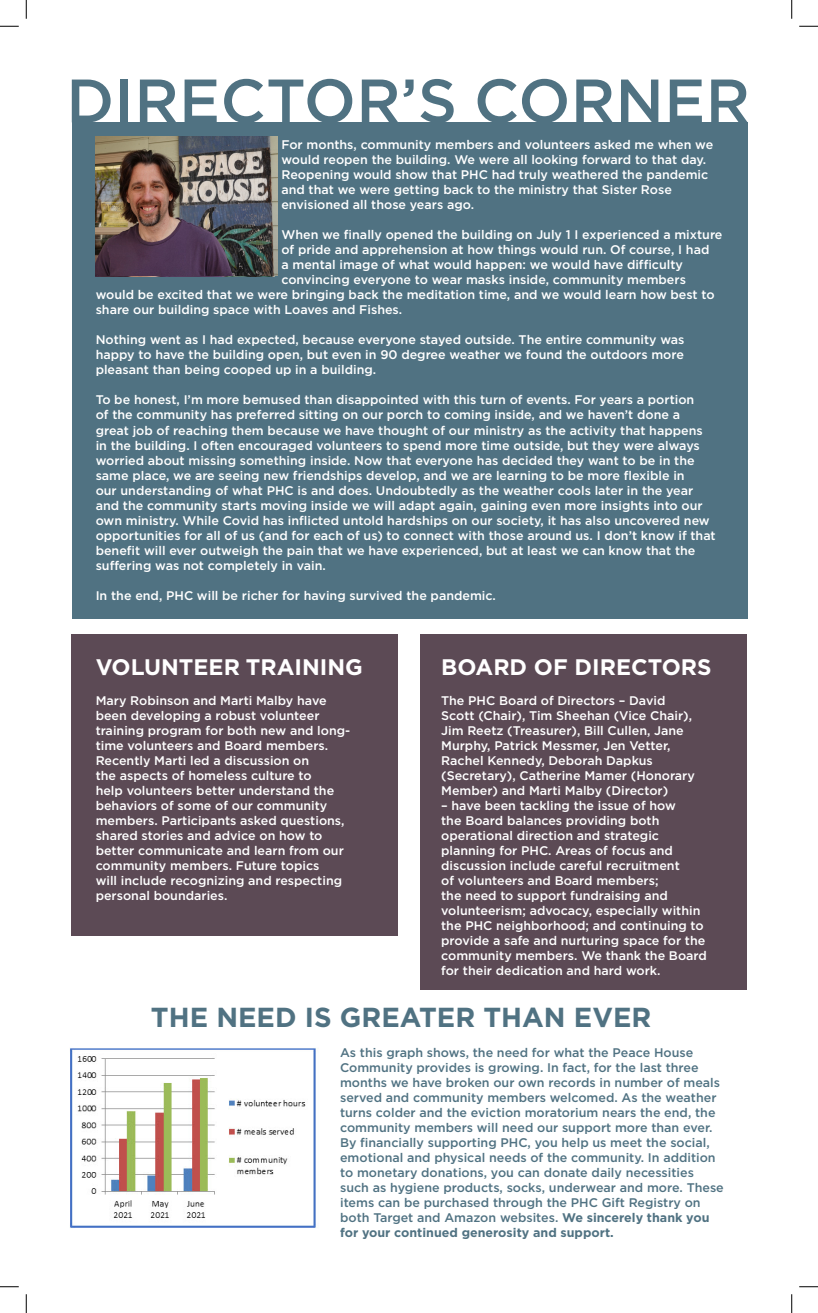
<style>
.page{position:relative;width:818px;height:1313px;background:#fff}
.page>*{position:absolute;margin:0;border:0;box-sizing:border-box;transform-origin:0 0}
.t1{font:500 61.25px "Gotham";letter-spacing:.005em;color:#507282}
.t2{font:700 27.5px "Gotham";color:#507282}
.t3{font:700 22.5px "Gotham";color:#fff}
.t4{font:500 12.5px/15px "Gotham";color:#fff}
.t5{font:500 12.5px/15px "Gotham";color:#507282}
.s1{font-weight:700}
</style>
<div class="page">
<div style="left:71px;top:634px;width:327px;height:301px;background:#5c4a55"></div>
<div style="left:72px;top:122px;width:675px;height:496px;background:#507282"></div>
<div style="left:420px;top:634px;width:326px;height:355px;background:#5c4a55"></div>
<img style="left:70px;top:1048px;width:246px;height:180px">
<img style="left:96px;top:136px;width:181px;height:139px">
<svg style="left:0;top:25px;width:19px;height:2px"></svg>
<svg style="left:799px;top:25px;width:19px;height:2px"></svg>
<svg style="left:0;top:1286px;width:19px;height:1px"></svg>
<svg style="left:799px;top:1286px;width:19px;height:1px"></svg>
<svg style="left:25px;top:0;width:2px;height:19px"></svg>
<svg style="left:25px;top:1294px;width:2px;height:18px"></svg>
<svg style="left:791px;top:0;width:1px;height:19px"></svg>
<svg style="left:791px;top:1294px;width:1px;height:18px"></svg>
<h1 class="t1" style="left:66px;top:66px;width:498px">DIRECTOR’S Corner</h1>
<p class="t4" style="left:281px;top:137px;width:433px">For months, community members and volunteers asked me when we would reopen the building. We were all looking forward to that day.<br>Reopening would show that PHC had truly weathered the pandemic and that we were getting back to the ministry that Sister Rose envisioned all those years ago.</p>
<p class="t4" style="left:281px;top:227px;width:442px">When we finally opened the building on July 1 I experienced a mixture</p>
<p class="t4" style="left:281px;top:242px;width:429px">of pride and apprehension at how things would run. Of course, I had</p>
<p class="t4" style="left:281px;top:257px;width:403px">a mental image of what would happen: we would have difficulty</p>
<p class="t4" style="left:281px;top:272px;width:406px">convincing everyone to wear masks inside, community members</p>
<p class="t4" style="left:96px;top:287px;width:620px">would be excited that we were bringing back the meditation time, and we would learn how best to</p>
<p class="t4" style="left:96px;top:302px;width:308px">share our building space with Loaves and Fishes.</p>
<p class="t4" style="left:96px;top:332px;width:590px;text-align:justify">Nothing went as I had expected, because everyone stayed outside. The entire community was happy to have the building open, but even in 90 degree weather we found the outdoors more pleasant than being cooped up in a building.</p>
<p class="t4" style="left:96px;top:392px;width:621px">To be honest, I’m more bemused than disappointed with this turn of events. For years a portion<br>of the community has preferred sitting on our porch to coming inside, and we haven’t done a great job of reaching them because we have thought of our ministry as the activity that happens in the building. I often encouraged volunteers to spend more time outside, but they were always worried about missing something inside. Now that everyone has decided they want to be in the same place, we are seeing new friendships develop, and we are learning to be more flexible in<br>our understanding of what PHC is and does. Undoubtedly as the weather cools later in the year and the community starts moving inside we will adapt again, gaining even more insights into our own ministry. While Covid has inflicted untold hardships on our society, it has also uncovered new opportunities for all of us (and for each of us) to connect with those around us. I don’t know if that benefit will ever outweigh the pain that we have experienced, but at least we can know that the suffering was not completely in vain.</p>
<p class="t4" style="left:96px;top:587px;width:402px">In the end, PHC will be richer for having survived the pandemic.</p>
<h3 class="t3" style="left:96px;top:651px;width:268px">VOLUNTEER TRAINING</h3>
<p class="t4" style="left:96px;top:692px;width:256px">Mary Robinson and Marti Malby have been developing a robust volunteer training program for both new and long&shy;time volunteers and Board members.<br>Recently Marti led a discussion on<br>the aspects of homeless culture to<br>help volunteers better understand the behaviors of some of our community members. Participants asked questions, shared stories and advice on how to better communicate and learn from our community members. Future topics<br>will include recognizing and respecting personal boundaries.</p>
<h3 class="t3" style="left:441px;top:651px;width:272px">BOARD OF DIRECTORS</h3>
<p class="t4" style="left:441px;top:692px;width:255px">The PHC Board of Directors – David Scott (Chair), Tim Sheehan (Vice Chair), Jim Reetz (Treasurer), Bill Cullen, Jane Murphy, Patrick Messmer, Jen Vetter, Rachel Kennedy, Deborah Dapkus (Secretary), Catherine Mamer (Honorary Member) and Marti Malby (Director)</p>
<p class="t4" style="left:441px;top:797px;width:267px">– have been tackling the issue of how<br>the Board balances providing both operational direction and strategic planning for PHC. Areas of focus and discussion include careful recruitment<br>of volunteers and Board members;<br>the need to support fundraising and volunteerism; advocacy, especially within the PHC neighborhood; and continuing to provide a safe and nurturing space for the community members. We thank the Board for their dedication and hard work.</p>
<h2 class="t2" style="left:151px;top:999px;width:502px">THE NEED IS GREATER THAN EVER</h2>
<p class="t5" style="left:340px;top:1044px;width:385px">As this graph shows, the need for what the Peace House Community provides is growing. In fact, for the last three months we have broken our own records in number of meals served and community members welcomed. As the weather turns colder and the eviction moratorium nears the end, the community members will need our support more than ever.<br>By financially supporting PHC, you help us meet the social, emotional and physical needs of the community. In addition to monetary donations, you can donate daily necessities such as hygiene products, socks, underwear and more. These items can be purchased through the PHC Gift Registry on both Target and Amazon websites. <span class="s1">We sincerely thank you for your continued generosity and support.</span></p>
</div>
